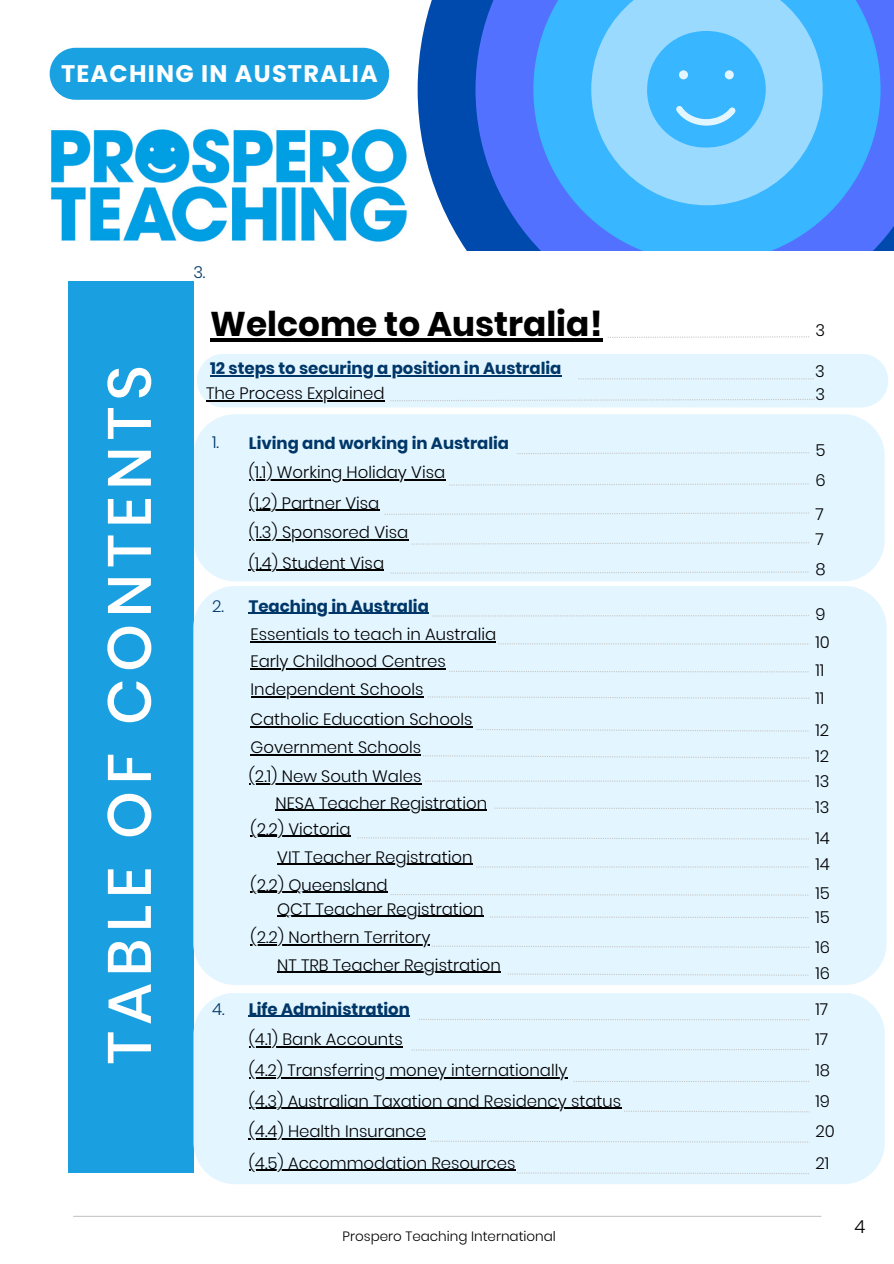
<style>
.page{position:relative;width:894px;height:1264px;background:#fff}
.page>*{position:absolute;margin:0;border:0;box-sizing:border-box;transform-origin:0 0}
.t1{font:500 60.9px "Poppins";letter-spacing:.11em;color:#fff}
.t2{font:700 34.2px "Poppins";color:#000}
.t3{font:700 24px "Poppins";letter-spacing:.05em;color:#fff}
.t4{font:300 18px "Poppins";color:#000}
.t5{font:300 16.5px "Poppins";color:#000}
.t6{font:700 16.5px "Poppins";color:#003768}
.t7{font:300 16.5px "Poppins";color:#003768}
.t8{font:300 13.5px "Poppins";color:#000}
</style>
<div class="page">
<div style="left:194px;top:414px;width:690px;height:167px;background:#e3f5ff"></div>
<div style="left:69px;top:281px;width:125px;height:891px;background:#1aa0e0"></div>
<hr style="left:210px;top:338px;width:392px;height:3px;background:#000">
<hr style="left:249px;top:479px;width:196px;height:1px;background:#000">
<hr style="left:249px;top:510px;width:130px;height:1px;background:#000">
<hr style="left:249px;top:539px;width:159px;height:1px;background:#000">
<div style="left:193px;top:993px;width:691px;height:191px;background:#e3f5ff"></div>
<div style="left:193px;top:586px;width:693px;height:398px;background:#e3f5ff"></div>
<hr style="left:249px;top:612px;width:180px;height:2px;background:#003768">
<hr style="left:250px;top:641px;width:246px;height:1px;background:#000">
<hr style="left:250px;top:696px;width:173px;height:1px;background:#000">
<hr style="left:250px;top:726px;width:222px;height:1px;background:#000">
<hr style="left:250px;top:754px;width:171px;height:1px;background:#000">
<hr style="left:249px;top:783px;width:172px;height:1px;background:#000">
<hr style="left:275px;top:809px;width:212px;height:2px;background:#000">
<hr style="left:250px;top:835px;width:100px;height:1px;background:#000">
<hr style="left:277px;top:863px;width:195px;height:1px;background:#000">
<hr style="left:250px;top:891px;width:137px;height:1px;background:#000">
<hr style="left:277px;top:915px;width:206px;height:2px;background:#000">
<hr style="left:250px;top:943px;width:180px;height:2px;background:#000">
<hr style="left:277px;top:971px;width:224px;height:2px;background:#000">
<hr style="left:249px;top:1015px;width:161px;height:1px;background:#003768">
<hr style="left:249px;top:1046px;width:153px;height:1px;background:#000">
<hr style="left:249px;top:1077px;width:318px;height:1px;background:#000">
<hr style="left:249px;top:1107px;width:372px;height:1px;background:#000">
<hr style="left:249px;top:1138px;width:177px;height:1px;background:#000">
<hr style="left:249px;top:1169px;width:266px;height:1px;background:#000">
<hr style="left:73px;top:1215px;width:748px;height:1px;background:#c7c8c6">
<hr style="left:249px;top:570px;width:135px;height:1px;background:#000">
<hr style="left:250px;top:668px;width:196px;height:1px;background:#000">
<svg style="left:607px;top:336px;width:202px;height:2px"></svg>
<svg style="left:517px;top:452px;width:291px;height:2px"></svg>
<svg style="left:449px;top:483px;width:359px;height:2px"></svg>
<svg style="left:384px;top:512px;width:424px;height:3px"></svg>
<svg style="left:411px;top:542px;width:397px;height:2px"></svg>
<svg style="left:390px;top:571px;width:419px;height:2px"></svg>
<svg style="left:431px;top:615px;width:377px;height:1px"></svg>
<svg style="left:498px;top:643px;width:311px;height:1px"></svg>
<svg style="left:449px;top:671px;width:359px;height:1px"></svg>
<svg style="left:427px;top:696px;width:382px;height:2px"></svg>
<svg style="left:476px;top:729px;width:332px;height:2px"></svg>
<svg style="left:423px;top:755px;width:385px;height:3px"></svg>
<svg style="left:425px;top:780px;width:384px;height:1px"></svg>
<svg style="left:494px;top:807px;width:318px;height:2px"></svg>
<svg style="left:357px;top:837px;width:451px;height:2px"></svg>
<svg style="left:476px;top:866px;width:332px;height:1px"></svg>
<svg style="left:390px;top:894px;width:419px;height:1px"></svg>
<svg style="left:489px;top:916px;width:319px;height:2px"></svg>
<svg style="left:431px;top:945px;width:377px;height:2px"></svg>
<svg style="left:507px;top:973px;width:301px;height:2px"></svg>
<svg style="left:418px;top:1018px;width:391px;height:2px"></svg>
<svg style="left:411px;top:1048px;width:397px;height:2px"></svg>
<svg style="left:573px;top:1080px;width:235px;height:2px"></svg>
<svg style="left:624px;top:1110px;width:185px;height:2px"></svg>
<svg style="left:430px;top:1140px;width:379px;height:2px"></svg>
<svg style="left:517px;top:1172px;width:291px;height:2px"></svg>
<svg style="left:417px;top:0;width:58px;height:250px;fill:#004aad"></svg>
<svg style="left:475px;top:0;width:418px;height:250px;fill:#5271ff"></svg>
<svg style="left:533px;top:0;width:347px;height:250px;fill:#38b6ff"></svg>
<svg style="left:591px;top:0;width:231px;height:205px;fill:#9adaff"></svg>
<div style="left:50px;top:48px;width:339px;height:52px;background:#1aa1e2;border-radius:26px"></div>
<svg style="left:647px;top:31px;width:118px;height:117px"></svg>
<img style="left:50px;top:128px;width:357px;height:114px">
<svg style="left:197px;top:354px;width:691px;height:53px"></svg>
<p class="t3" style="left:61px;top:56px;width:318px">TEACHING IN AUSTRALIA</p>
<p class="t1" style="left:87px;top:1064px;width:700px;rotate:-90deg">TABLE OF CONTENTS</p>
<h5 class="t7" style="left:193px;top:260px;width:14px">3.</h5>
<h3 class="t2" style="left:210px;top:300px;width:394px">Welcome to Australia!</h3>
<h5 class="t6" style="left:210px;top:357px;width:353px">12 steps to securing a position in Australia</h5>
<p class="t5" style="left:206px;top:382px;width:180px">The Process Explained</p>
<p class="t7" style="left:212px;top:430px;width:8px">1.</p>
<h5 class="t7" style="left:212px;top:594px;width:13px">2.</h5>
<p class="t6" style="left:249px;top:432px;width:262px">Living and working in Australia</p>
<p class="t5" style="left:249px;top:461px;width:198px">(1.1) Working Holiday Visa</p>
<p class="t5" style="left:249px;top:491px;width:132px">(1.2) Partner Visa</p>
<h5 class="t5" style="left:249px;top:521px;width:161px">(1.3) Sponsored Visa</h5>
<h5 class="t5" style="left:249px;top:551px;width:137px">(1.4) Student Visa</h5>
<p class="t6" style="left:249px;top:594px;width:181px">Teaching in Australia</p>
<h1 class="t5" style="left:250px;top:623px;width:247px">Essentials to teach in Australia</h1>
<h4 class="t5" style="left:250px;top:650px;width:197px">Early Childhood Centres</h4>
<h5 class="t5" style="left:815px;top:319px;width:11px">3</h5>
<p class="t5" style="left:815px;top:359px;width:11px">3</p>
<p class="t5" style="left:815px;top:383px;width:11px">3</p>
<h5 class="t5" style="left:815px;top:438px;width:12px">5</h5>
<p class="t5" style="left:815px;top:469px;width:12px">6</p>
<h5 class="t5" style="left:815px;top:502px;width:10px">7</h5>
<p class="t5" style="left:815px;top:528px;width:10px">7</p>
<p class="t5" style="left:815px;top:558px;width:12px">8</p>
<h5 class="t5" style="left:815px;top:602px;width:12px">9</h5>
<p class="t5" style="left:815px;top:630px;width:16px">10</p>
<h5 class="t5" style="left:815px;top:658px;width:10px">11</h5>
<h2 class="t5" style="left:250px;top:678px;width:174px">Independent Schools</h2>
<p class="t5" style="left:250px;top:708px;width:223px">Catholic Education Schools</p>
<h4 class="t5" style="left:250px;top:736px;width:172px">Government Schools</h4>
<p class="t5" style="left:249px;top:764px;width:174px">(2.1) New South Wales</p>
<h5 class="t5" style="left:275px;top:791px;width:213px">NESA Teacher Registration</h5>
<p class="t5" style="left:250px;top:817px;width:102px">(2.2) Victoria</p>
<h5 class="t5" style="left:277px;top:845px;width:197px">VIT Teacher Registration</h5>
<h4 class="t5" style="left:250px;top:873px;width:139px">(2.2) Queensland</h4>
<p class="t5" style="left:277px;top:897px;width:208px">QCT Teacher Registration</p>
<h5 class="t5" style="left:250px;top:925px;width:181px">(2.2) Northern Territory</h5>
<p class="t5" style="left:277px;top:953px;width:225px">NT TRB Teacher Registration</p>
<h5 class="t6" style="left:249px;top:997px;width:163px">Life Administration</h5>
<p class="t5" style="left:249px;top:1027px;width:155px">(4.1) Bank Accounts</p>
<h5 class="t5" style="left:249px;top:1059px;width:320px">(4.2) Transferring money internationally</h5>
<p class="t5" style="left:249px;top:1089px;width:374px">(4.3) Australian Taxation and Residency status</p>
<h5 class="t5" style="left:249px;top:1119px;width:179px">(4.4) Health Insurance</h5>
<p class="t5" style="left:249px;top:1151px;width:268px">(4.5) Accommodation Resources</p>
<h5 class="t5" style="left:815px;top:686px;width:10px">11</h5>
<p class="t5" style="left:815px;top:718px;width:15px">12</p>
<h5 class="t5" style="left:815px;top:744px;width:15px">12</h5>
<p class="t5" style="left:815px;top:770px;width:16px">13</p>
<h5 class="t5" style="left:815px;top:795px;width:16px">13</h5>
<p class="t5" style="left:815px;top:826px;width:16px">14</p>
<h5 class="t5" style="left:815px;top:853px;width:16px">14</h5>
<p class="t5" style="left:815px;top:881px;width:16px">15</p>
<h5 class="t5" style="left:815px;top:905px;width:16px">15</h5>
<p class="t5" style="left:815px;top:935px;width:16px">16</p>
<h5 class="t5" style="left:815px;top:962px;width:16px">16</h5>
<p class="t7" style="left:212px;top:997px;width:14px">4.</p>
<h5 class="t5" style="left:815px;top:997px;width:14px">17</h5>
<h4 class="t5" style="left:815px;top:1027px;width:14px">17</h4>
<p class="t5" style="left:815px;top:1059px;width:16px">18</p>
<h5 class="t5" style="left:815px;top:1089px;width:16px">19</h5>
<p class="t5" style="left:815px;top:1119px;width:21px">20</p>
<h5 class="t5" style="left:815px;top:1151px;width:15px">21</h5>
<p class="t8" style="left:342px;top:1227px;width:215px">Prospero Teaching International</p>
<h5 class="t4" style="left:854px;top:1213px;width:12px">4</h5>
</div>
